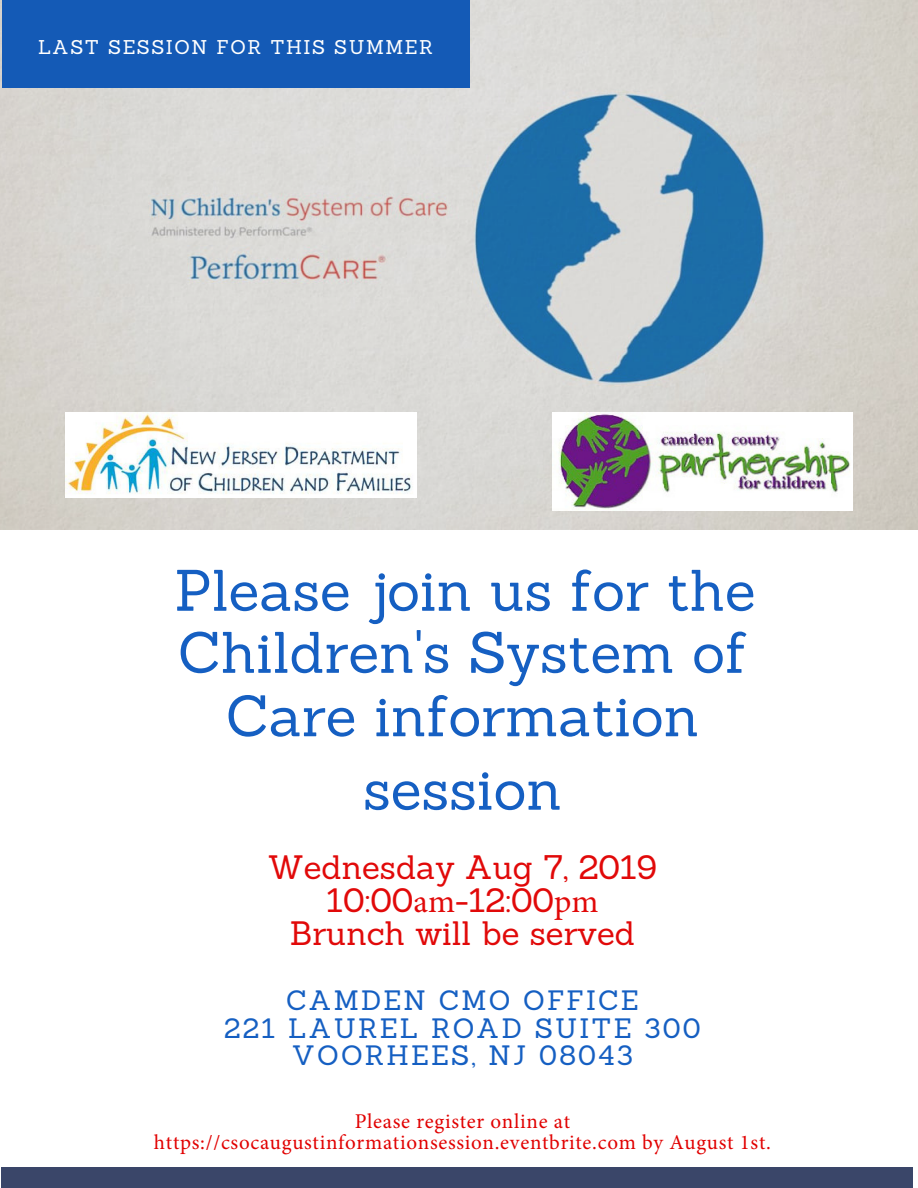
<style>
.page{position:relative;width:918px;height:1188px;background:#fff}
.page>*{position:absolute;margin:0;border:0;box-sizing:border-box;transform-origin:0 0}
.t1{font:57px/62.7px "Sanchez";color:#155fc2;text-align:center}
.t2{font:33px/33px "Sanchez";color:#e10909;text-align:center}
.t3{font:27.3px/27.3px "Sanchez";letter-spacing:.08em;color:#155fc2;text-align:center}
.t4{font:21px/21px "Minion Pro";letter-spacing:.035em;color:#e10000;text-align:center}
.t5{font:19.35px "Sanchez";letter-spacing:.08em;color:#fff}
.s1{font-family:"Minion Pro"}
</style>
<div class="page">
<img style="left:0;top:0;width:918px;height:529px">
<div style="left:2px;top:0;width:467px;height:88px;background:#145ab6"></div>
<div style="left:2px;top:1167px;width:911px;height:21px;background:#3a4669"></div>
<img style="left:552px;top:412px;width:300px;height:98px">
<img style="left:65px;top:412px;width:351px;height:86px">
<p class="t5" style="left:38px;top:34px;width:396px">LAST SESSION FOR THIS SUMMER</p>
<h1 class="t1" style="left:174px;top:559px;width:583px">Please join us for the<br>Children's System of<br>Care information</h1>
<h1 class="t1" style="left:363px;top:758px;width:200px">session</h1>
<h2 class="t2" style="left:268px;top:850px;width:391px">Wednesday Aug 7, 2019<br>10:00<span class="s1">am</span>-12:00<span class="s1">pm<br></span>Brunch will be served</h2>
<h3 class="t3" style="left:224px;top:987px;width:478px">CAMDEN CMO OFFICE<br>221 LAUREL ROAD SUITE 300<br>VOORHEES, NJ 08043</h3>
<p class="t4" style="left:154px;top:1111px;width:618px">Please register online at https://csocaugustinformationsession.eventbrite.com by August 1st.</p>
</div>
